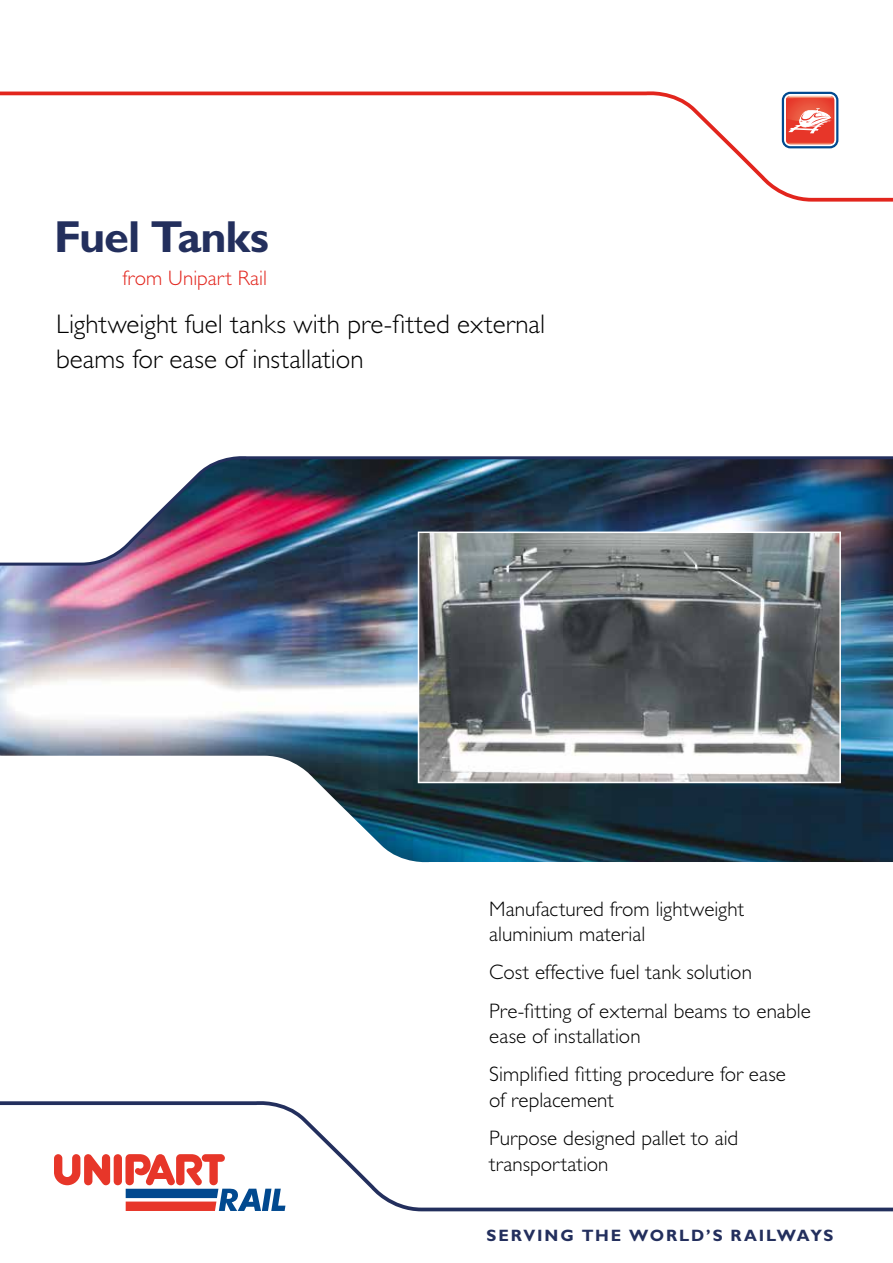
<style>
.page{position:relative;width:893px;height:1263px;background:#fff}
.page>*{position:absolute;margin:0;border:0;box-sizing:border-box;transform-origin:0 0}
.t1{font:700 45px "Gill Sans";letter-spacing:-.03em;color:#232f5d}
.t2{font:300 27px/34.5px "Gill Sans";color:#000}
.t3{font:300 21px/38.2px "Gill Sans";letter-spacing:.005em;color:#000}
.t4{font:300 21px "Gill Sans";letter-spacing:.005em;color:#e2251d}
.t5{font:700 16.5px "Gill Sans";letter-spacing:.11em;color:#232f5d}
</style>
<div class="page">
<svg style="left:0;top:1101px;width:893px;height:111px"></svg>
<svg style="left:0;top:91px;width:893px;height:111px"></svg>
<img style="left:0;top:567px;width:893px;height:296px">
<img style="left:0;top:456px;width:893px;height:111px">
<div style="left:782px;top:92px;width:56px;height:56px;border:2px solid #01498f;border-radius:7px"></div>
<div style="left:786px;top:96px;width:48px;height:48px;background:#e73629;border-radius:4px"></div>
<svg style="left:786px;top:141px;width:48px;height:3px"></svg>
<svg style="left:786px;top:96px;width:48px;height:37px"></svg>
<img style="left:421px;top:534px;width:417px;height:246px">
<div style="left:418px;top:531px;width:423px;height:252px;border:2px solid #fff"></div>
<h1 class="t1" style="left:54px;top:210px;width:216px">Fuel Tanks</h1>
<p class="t4" style="left:122px;top:266px;width:146px">from Unipart Rail</p>
<p class="t2" style="left:56px;top:307px;width:491px">Lightweight fuel tanks with pre-fitted external beams for ease of installation</p>
<p class="t3" style="left:489px;top:896px;width:256px;line-height:25.5px">Manufactured from lightweight aluminium material</p>
<p class="t3" style="left:489px;top:953px;width:323px">Cost effective fuel tank solution<br>Pre-fitting of external beams to enable</p>
<p class="t3" style="left:489px;top:1017px;width:298px">ease of installation<br>Simplified fitting procedure for ease</p>
<p class="t3" style="left:489px;top:1081px;width:251px">of replacement<br>Purpose designed pallet to aid</p>
<p class="t3" style="left:489px;top:1144px;width:121px">transportation</p>
<p class="t5" style="left:486px;top:1225px;width:348px">SERVING THE WORLD’S RAILWAYS</p>
</div>
